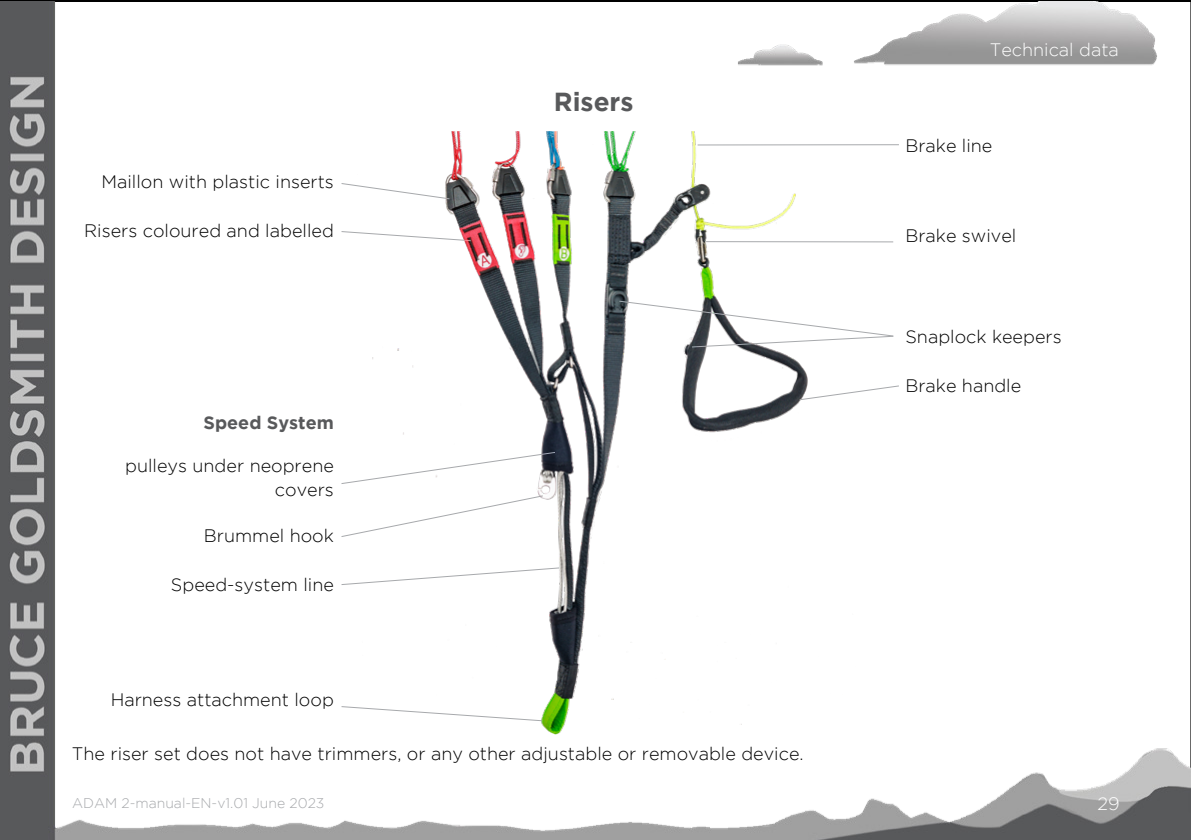
<style>
.page{position:relative;width:1191px;height:840px;background:#fff}
.page>*{position:absolute;margin:0;border:0;box-sizing:border-box;transform-origin:0 0}
.t1{font:700 26px "Gotham";color:#58595b}
.t2{font:300 18px/24px "Gotham";color:#000;text-align:right}
.t3{font:300 18px "Gotham";color:#fff}
.t4{font:700 18px "Gotham";color:#58595b}
.t5{font:300 14px "Gotham";color:#a7a9ac}
</style>
<div class="page">
<img style="left:0;top:1px;width:1191px;height:838px">
<img style="left:357px;top:131px;width:509px;height:604px">
<hr style="left:706px;top:241px;width:187px;height:1px;background:#a7a9ac">
<svg style="left:341px;top:705px;width:202px;height:16px"></svg>
<svg style="left:341px;top:495px;width:202px;height:42px"></svg>
<svg style="left:341px;top:451px;width:214px;height:33px"></svg>
<svg style="left:799px;top:385px;width:100px;height:15px"></svg>
<svg style="left:619px;top:300px;width:275px;height:47px"></svg>
<svg style="left:341px;top:231px;width:130px;height:10px"></svg>
<svg style="left:341px;top:183px;width:109px;height:16px"></svg>
<hr style="left:697px;top:144px;width:202px;height:1px;background:#a7a9ac">
<svg style="left:341px;top:567px;width:219px;height:17px"></svg>
<p class="t2" style="left:101px;top:169px;width:234px">Maillon with plastic inserts</p>
<p class="t2" style="left:84px;top:218px;width:251px">Risers coloured and labelled</p>
<p class="t4" style="left:204px;top:412px;width:132px">Speed System</p>
<p class="t2" style="left:125px;top:453px;width:210px">pulleys under neoprene covers</p>
<p class="t2" style="left:204px;top:523px;width:132px">Brummel hook</p>
<p class="t2" style="left:171px;top:572px;width:164px">Speed-system line</p>
<p class="t2" style="left:111px;top:686px;width:225px">Harness attachment loop</p>
<h1 class="t1" style="left:554px;top:87px;width:81px">Risers</h1>
<p class="t2" style="left:72px;top:741px;width:733px">The riser set does not have trimmers, or any other adjustable or removable device.</p>
<p class="t3" style="left:989px;top:39px;width:131px">Technical data</p>
<p class="t2" style="left:905px;top:133px;width:89px">Brake line</p>
<p class="t2" style="left:905px;top:223px;width:112px">Brake swivel</p>
<p class="t2" style="left:905px;top:324px;width:158px">Snaplock keepers</p>
<p class="t2" style="left:905px;top:373px;width:117px">Brake handle</p>
<p class="t5" style="left:72px;top:795px;width:254px">ADAM 2-manual-EN-v1.01 June 2023</p>
<p class="t3" style="left:1097px;top:793px;width:24px">29</p>
</div>
